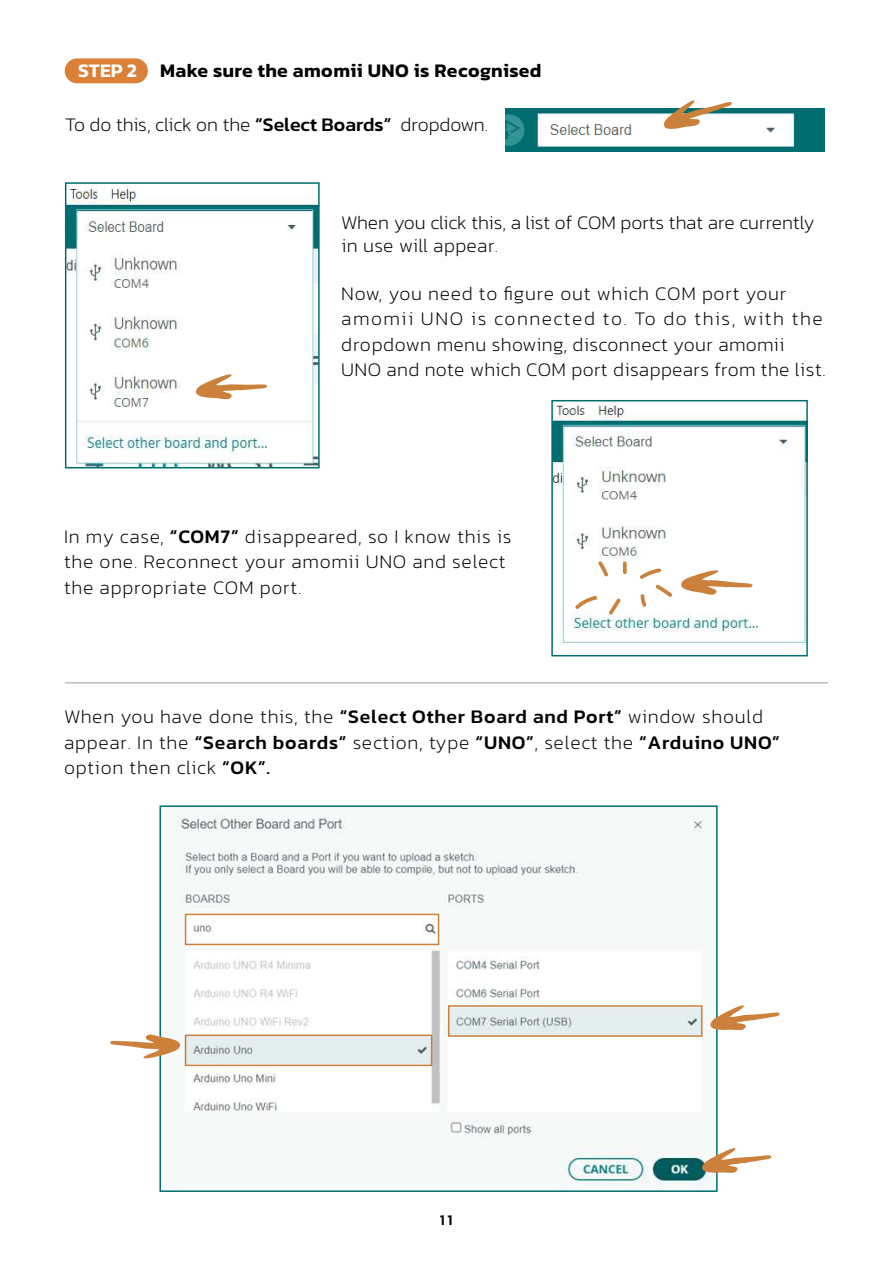
<style>
.page{position:relative;width:893px;height:1263px;background:#fff}
.page>*{position:absolute;margin:0;border:0;box-sizing:border-box;transform-origin:0 0}
.t1{font:200 19.5px/25.5px "Kanit";letter-spacing:.025em;color:#040000}
.t2{font:200 19.5px/22.5px "Kanit";color:#040000}
.t3{font:200 19.5px "Kanit";letter-spacing:-.01em;color:#040000}
.t4{font:600 19.5px "Kanit";letter-spacing:.02em;color:#040000}
.t5{font:500 15px "Kanit";color:#000}
.s1{color:#fff}
.s2{font-weight:500}
</style>
<div class="page">
<hr style="left:65px;top:682px;width:763px;height:1px;background:#bebebe">
<img style="left:179px;top:812px;width:536px;height:376px">
<div style="left:159px;top:805px;width:559px;height:387px;border:2px solid #006d70"></div>
<svg style="left:110px;top:1033px;width:75px;height:26px"></svg>
<svg style="left:707px;top:1004px;width:73px;height:28px"></svg>
<svg style="left:698px;top:1147px;width:74px;height:28px"></svg>
<div style="left:65px;top:58px;width:83px;height:25px;background:#db8038;border-radius:12px"></div>
<img style="left:506px;top:108px;width:318px;height:43px">
<img style="left:68px;top:185px;width:249px;height:280px">
<div style="left:65px;top:182px;width:255px;height:286px;border:2px solid #006d70"></div>
<svg style="left:191px;top:373px;width:77px;height:28px"></svg>
<svg style="left:661px;top:100px;width:71px;height:33px"></svg>
<img style="left:554px;top:403px;width:251px;height:242px">
<div style="left:551px;top:400px;width:257px;height:256px;border:2px solid #006d70"></div>
<svg style="left:598px;top:561px;width:10px;height:16px"></svg>
<svg style="left:623px;top:561px;width:4px;height:13px"></svg>
<svg style="left:639px;top:568px;width:115px;height:39px"></svg>
<svg style="left:609px;top:598px;width:12px;height:17px"></svg>
<svg style="left:574px;top:595px;width:24px;height:15px"></svg>
<div style="left:185px;top:914px;width:254px;height:31px;border:2px solid #cb803b"></div>
<div style="left:185px;top:1034px;width:247px;height:32px;border:2px solid #cb803b"></div>
<div style="left:448px;top:1005px;width:254px;height:32px;border:2px solid #cb803b"></div>
<p class="t4" style="left:78px;top:56px;width:465px"><span class="s1">STEP 2</span> Make sure the amomii UNO is Recognised</p>
<p class="t3" style="left:65px;top:112px;width:424px">To do this, click on the <span class="s2">“Select Boards”</span> dropdown.</p>
<p class="t2" style="left:341px;top:211px;width:475px">When you click this, a list of COM ports that are currently in use will appear.</p>
<p class="t1" style="left:341px;top:280px;width:486px">Now, you need to figure out which COM port your amomii UNO is connected to. To do this, with the dropdown menu showing, disconnect your amomii UNO and note which COM port disappears from the list.</p>
<p class="t1" style="left:64px;top:524px;width:449px">In my case, <span class="s2">“COM7”</span> disappeared, so I know this is the one. Reconnect your amomii UNO and select the appropriate COM port.</p>
<p class="t1" style="left:64px;top:704px;width:717px">When you have done this, the <span class="s2">“Select Other Board and Port”</span> window should appear. In the <span class="s2">“Search boards”</span> section, type <span class="s2">“UNO”</span>, select the <span class="s2">“Arduino UNO” </span>option then click <span class="s2">“OK”.</span></p>
<p class="t5" style="left:440px;top:1208px;width:14px">11</p>
</div>
